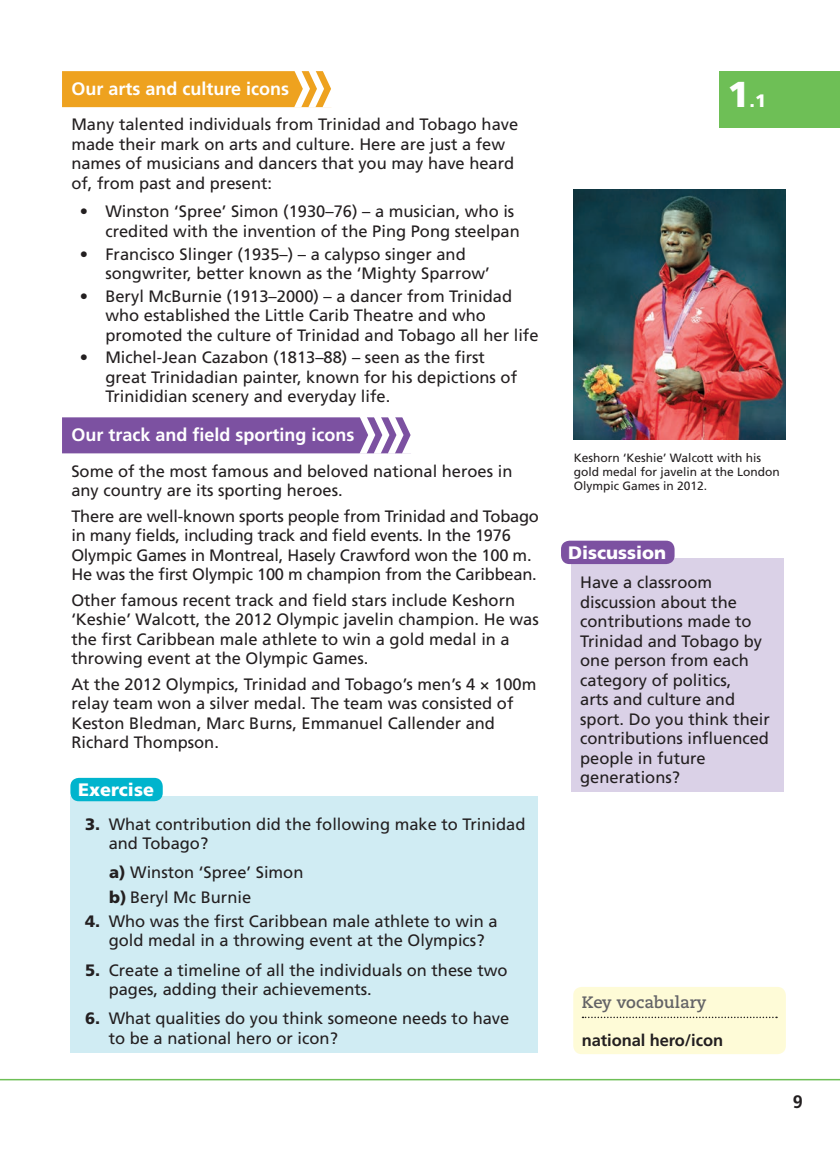
<style>
.page{position:relative;width:840px;height:1151px;background:#fff}
.page>*{position:absolute;margin:0;border:0;box-sizing:border-box;transform-origin:0 0}
.t1{font:700 18px "Frutiger LT Std";color:#fff}
.t2{font:900 18px "Frutiger LT Std";color:#fff}
.t3{font:700 18px "Frutiger LT Std";color:#231f20}
.t4{font:16.5px/19.5px "Frutiger LT Std";color:#231f20}
.t5{font:700 16.5px "Frutiger LT Std";letter-spacing:-.005em;color:#231f20}
.t6{font:700 16.5px "Caecilia LT Std";color:#636366}
.t7{font:12px/14.4px "Frutiger LT Std";color:#231f20}
.s1{font-weight:900}
.s2{font-size:36px}
</style>
<div class="page">
<hr style="left:0;top:1078px;width:840px;height:2px;background:#6ebf56">
<div style="left:719px;top:71px;width:121px;height:56px;background:#6ebf56"></div>
<div style="left:62px;top:71px;width:270px;height:36px;background:#eea21f"></div>
<div style="left:62px;top:417px;width:349px;height:36px;background:#7c51a1"></div>
<svg style="left:294px;top:71px;width:38px;height:36px"></svg>
<svg style="left:359px;top:417px;width:52px;height:36px"></svg>
<div style="left:70px;top:795px;width:468px;height:257px;background:#d0ecf3"></div>
<div style="left:70px;top:777px;width:93px;height:24px;background:#00b4cd;border-radius:9px"></div>
<img style="left:573px;top:190px;width:213px;height:249px">
<div style="left:572px;top:558px;width:212px;height:233px;background:#dad1e7"></div>
<div style="left:561px;top:540px;width:114px;height:24px;background:#7c51a1;border-radius:9px"></div>
<div style="left:573px;top:986px;width:213px;height:68px;background:#fefbd7;border-radius:9px"></div>
<svg style="left:582px;top:1016px;width:195px;height:2px"></svg>
<p class="t1" style="left:71px;top:81px;width:219px">Our arts and culture icons</p>
<p class="t4" style="left:71px;top:116px;width:448px">Many talented individuals from Trinidad and Tobago have made their mark on arts and culture. Here are just a few names of musicians and dancers that you may have heard of, from past and present:</p>
<p class="t4" style="left:105px;top:203px;width:416px;text-indent:-26px">• Winston ‘Spree’ Simon (1930–76) – a musician, who is credited with the invention of the Ping Pong steelpan</p>
<p class="t4" style="left:105px;top:245px;width:386px;text-indent:-26px">• Francisco Slinger (1935–) – a calypso singer and songwriter, better known as the ‘Mighty Sparrow’</p>
<p class="t4" style="left:105px;top:287px;width:435px;text-indent:-26px">• Beryl McBurnie (1913–2000) – a dancer from Trinidad who established the Little Carib Theatre and who promoted the culture of Trinidad and Tobago all her life</p>
<p class="t4" style="left:105px;top:348px;width:413px;text-indent:-26px">• Michel-Jean Cazabon (1813–88) – seen as the first great Trinidadian painter, known for his depictions of<br>Trinididian scenery and everyday life.</p>
<p class="t1" style="left:71px;top:427px;width:285px">Our track and field sporting icons</p>
<p class="t4" style="left:71px;top:462px;width:443px">Some of the most famous and beloved national heroes in any country are its sporting heroes.</p>
<p class="t4" style="left:71px;top:507px;width:469px">There are well-known sports people from Trinidad and Tobago in many fields, including track and field events. In the 1976<br>Olympic Games in Montreal, Hasely Crawford won the 100 m.<br>He was the first Olympic 100 m champion from the Caribbean.</p>
<p class="t4" style="left:71px;top:591px;width:469px">Other famous recent track and field stars include Keshorn ‘Keshie’ Walcott, the 2012 Olympic javelin champion. He was the first Caribbean male athlete to win a gold medal in a throwing event at the Olympic Games.</p>
<p class="t4" style="left:71px;top:675px;width:467px">At the 2012 Olympics, Trinidad and Tobago’s men’s 4 × 100m relay team won a silver medal. The team was consisted of Keston Bledman, Marc Burns, Emmanuel Callender and Richard Thompson.</p>
<p class="t2" style="left:78px;top:782px;width:77px">Exercise</p>
<p class="t4" style="left:109px;top:815px;width:418px;text-indent:-24px"><span class="s1">3.</span> What contribution did the following make to Trinidad and Tobago?</p>
<p class="t4" style="left:109px;top:861px;width:196px;line-height:24.2px"><span class="s1">a)</span> Winston ‘Spree’ Simon <span class="s1">b)</span> Beryl Mc Burnie</p>
<p class="t4" style="left:109px;top:912px;width:390px;text-indent:-24px"><span class="s1">4.</span> Who was the first Caribbean male athlete to win a gold medal in a throwing event at the Olympics?</p>
<p class="t4" style="left:109px;top:961px;width:400px;text-indent:-24px"><span class="s1">5.</span> Create a timeline of all the individuals on these two pages, adding their achievements.</p>
<p class="t4" style="left:109px;top:1009px;width:402px;text-indent:-24px"><span class="s1">6.</span> What qualities do you think someone needs to have to be a national hero or icon?</p>
<p class="t2" style="left:728px;top:93px;width:40px"><span class="s2">1</span> .21</p>
<p class="t7" style="left:574px;top:451px;width:208px">Keshorn ‘Keshie’ Walcott with his gold medal for javelin at the London<br>Olympic Games in 2012.</p>
<p class="t2" style="left:568px;top:544px;width:100px">Discussion</p>
<p class="t4" style="left:580px;top:573px;width:191px">Have a classroom discussion about the contributions made to<br>Trinidad and Tobago by one person from each category of politics,<br>arts and culture and sport. Do you think their contributions influenced people in future generations?</p>
<p class="t6" style="left:582px;top:995px;width:126px">Key vocabulary</p>
<p class="t5" style="left:582px;top:1032px;width:143px">national hero/icon</p>
<p class="t3" style="left:793px;top:1094px;width:12px">9</p>
</div>
